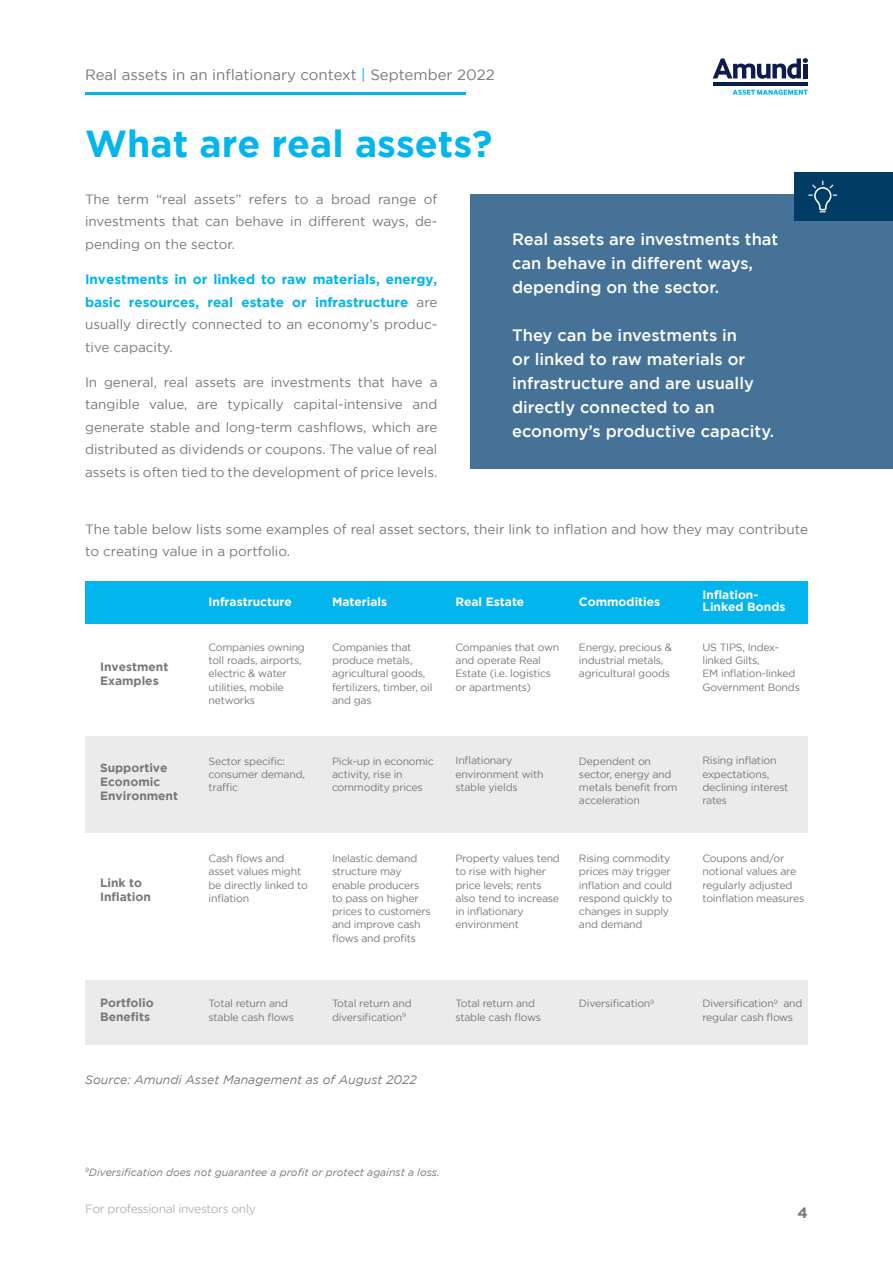
<style>
.page{position:relative;width:893px;height:1263px;background:#fff}
.page>*{position:absolute;margin:0;border:0;box-sizing:border-box;transform-origin:0 0}
.t1{font:700 37.5px "Gotham";color:#03b5ed}
.t2{font:500 16.5px/24px "Gotham";color:#fff}
.t3{font:15px "Gotham";color:#77787b}
.t4{font:700 15px "Gotham";color:#77787b}
.t5{font:13.5px/22.5px "Gotham";color:#77787b;text-align:justify}
.t6{font:700 13.5px/22.5px "Gotham";color:#03b5ed;text-align:justify}
.t7{font:italic 12.3px "Gotham";color:#77787b}
.t8{font:700 12px/14.4px "Gotham";color:#77787b}
.t9{font:700 12px "Gotham";color:#fff}
.t10{font:12px "Gotham";letter-spacing:-.03em;color:#b1b4b6}
.t11{font:10.5px/13.2px "Gotham";letter-spacing:-.02em;color:#77787b}
.t12{font:italic 10.5px "Gotham";color:#77787b}
.s1{color:#00b5ed}
.s2{font-weight:400;color:#77787b}
</style>
<div class="page">
<svg style="left:713px;top:58px;width:95px;height:21px"></svg>
<div style="left:803px;top:64px;width:5px;height:14px;background:#0d1c4a"></div>
<hr style="left:713px;top:82px;width:95px;height:4px;background:#0d1c4a">
<svg style="left:733px;top:90px;width:75px;height:5px"></svg>
<hr style="left:85px;top:92px;width:380px;height:3px;background:#03b5ed">
<div style="left:85px;top:736px;width:723px;height:98px;background:#ebebec"></div>
<div style="left:85px;top:980px;width:723px;height:64px;background:#ebebec"></div>
<div style="left:85px;top:581px;width:723px;height:43px;background:#03b5ed"></div>
<div style="left:471px;top:194px;width:422px;height:274px;background:#457296"></div>
<div style="left:794px;top:172px;width:99px;height:49px;background:#003c64"></div>
<svg style="left:808px;top:181px;width:29px;height:31px"></svg>
<h3 class="t3" style="left:85px;top:66px;width:411px">Real assets in an inflationary context <span class="s1">|</span> September 2022</h3>
<h1 class="t1" style="left:85px;top:122px;width:409px">What are real assets?</h1>
<p class="t5" style="left:85px;top:187px;width:354px">The term “real assets” refers to a broad range of investments that can behave in different ways, de&shy;pending on the sector.</p>
<p class="t6" style="left:85px;top:268px;width:354px">Investments in or linked to raw materials, energy, basic resources, real estate or infrastructure <span class="s2">are usually directly connected to an economy’s produc&shy;tive capacity.</span></p>
<p class="t5" style="left:85px;top:371px;width:354px">In general, real assets are investments that have a tangible value, are typically capital-intensive and generate stable and long-term cashflows, which are distributed as dividends or coupons. The value of real assets is often tied to the development of price levels.</p>
<h2 class="t2" style="left:512px;top:227px;width:268px">Real assets are investments that can behave in different ways, depending on the sector.</h2>
<h2 class="t2" style="left:512px;top:323px;width:264px">They can be investments in<br>or linked to raw materials or infrastructure and are usually directly connected to an economy’s productive capacity.</h2>
<p class="t5" style="left:85px;top:518px;width:724px">The table below lists some examples of real asset sectors, their link to inflation and how they may contribute to creating value in a portfolio.</p>
<p class="t9" style="left:209px;top:595px;width:85px">Infrastructure</p>
<p class="t9" style="left:455px;top:595px;width:70px">Real Estate</p>
<p class="t9" style="left:579px;top:595px;width:83px">Commodities</p>
<p class="t9" style="left:703px;top:588px;width:57px">Inflation-</p>
<p class="t9" style="left:332px;top:595px;width:57px">Materials</p>
<p class="t9" style="left:703px;top:600px;width:84px">Linked Bonds</p>
<p class="t8" style="left:100px;top:659px;width:70px">Investment<br>Examples</p>
<p class="t8" style="left:100px;top:760px;width:80px">Supportive<br>Economic<br>Environment</p>
<p class="t8" style="left:100px;top:875px;width:52px">Link to<br>Inflation</p>
<p class="t8" style="left:100px;top:995px;width:55px">Portfolio<br>Benefits</p>
<p class="t11" style="left:209px;top:640px;width:98px">Companies owning toll roads, airports, electric &amp; water utilities, mobile networks</p>
<p class="t11" style="left:209px;top:754px;width:98px">Sector specific: consumer demand, traffic</p>
<p class="t11" style="left:209px;top:852px;width:101px">Cash flows and asset values might be directly linked to inflation</p>
<p class="t11" style="left:209px;top:997px;width:87px">Total return and stable cash flows</p>
<p class="t11" style="left:332px;top:640px;width:102px">Companies that produce metals, agricultural goods, fertilizers, timber, oil and gas</p>
<p class="t11" style="left:332px;top:754px;width:103px">Pick-up in economic activity, rise in commodity prices</p>
<p class="t11" style="left:332px;top:852px;width:100px">Inelastic demand structure may enable producers to pass on higher prices to customers and improve cash flows and profits</p>
<p class="t11" style="left:332px;top:997px;width:81px">Total return and diversification<sup>9</sup></p>
<p class="t7" style="left:85px;top:1073px;width:333px">Source: Amundi Asset Management as of August 2022</p>
<p class="t11" style="left:455px;top:640px;width:105px">Companies that own and operate Real<br>Estate (i.e. logistics or apartments)</p>
<p class="t11" style="left:579px;top:640px;width:95px">Energy, precious &amp; industrial metals, agricultural goods</p>
<p class="t11" style="left:455px;top:754px;width:90px">Inflationary environment with stable yields</p>
<p class="t11" style="left:455px;top:852px;width:106px">Property values tend to rise with higher price levels; rents also tend to increase in inflationary environment</p>
<p class="t11" style="left:579px;top:754px;width:100px">Dependent on sector, energy and metals benefit from acceleration</p>
<p class="t11" style="left:579px;top:852px;width:95px">Rising commodity prices may trigger inflation and could respond quickly to changes in supply and demand</p>
<p class="t11" style="left:455px;top:997px;width:87px">Total return and stable cash flows</p>
<p class="t11" style="left:579px;top:997px;width:77px">Diversification<sup>9</sup></p>
<p class="t11" style="left:702px;top:640px;width:99px">US TIPS, Index&shy;linked Gilts,<br>EM inflation-linked<br>Government Bonds</p>
<p class="t11" style="left:702px;top:754px;width:88px">Rising inflation expectations, declining interest rates</p>
<p class="t11" style="left:702px;top:852px;width:103px">Coupons and/or notional values are regularly adjusted toinflation measures</p>
<p class="t11" style="left:702px;top:997px;width:102px">Diversification<sup>9</sup> and regular cash flows</p>
<p class="t12" style="left:85px;top:1166px;width:356px"><sup>9</sup>Diversification does not guarantee a profit or protect against a loss.</p>
<p class="t10" style="left:85px;top:1202px;width:172px">For professional investors only</p>
<h3 class="t4" style="left:798px;top:1204px;width:12px">4</h3>
</div>
